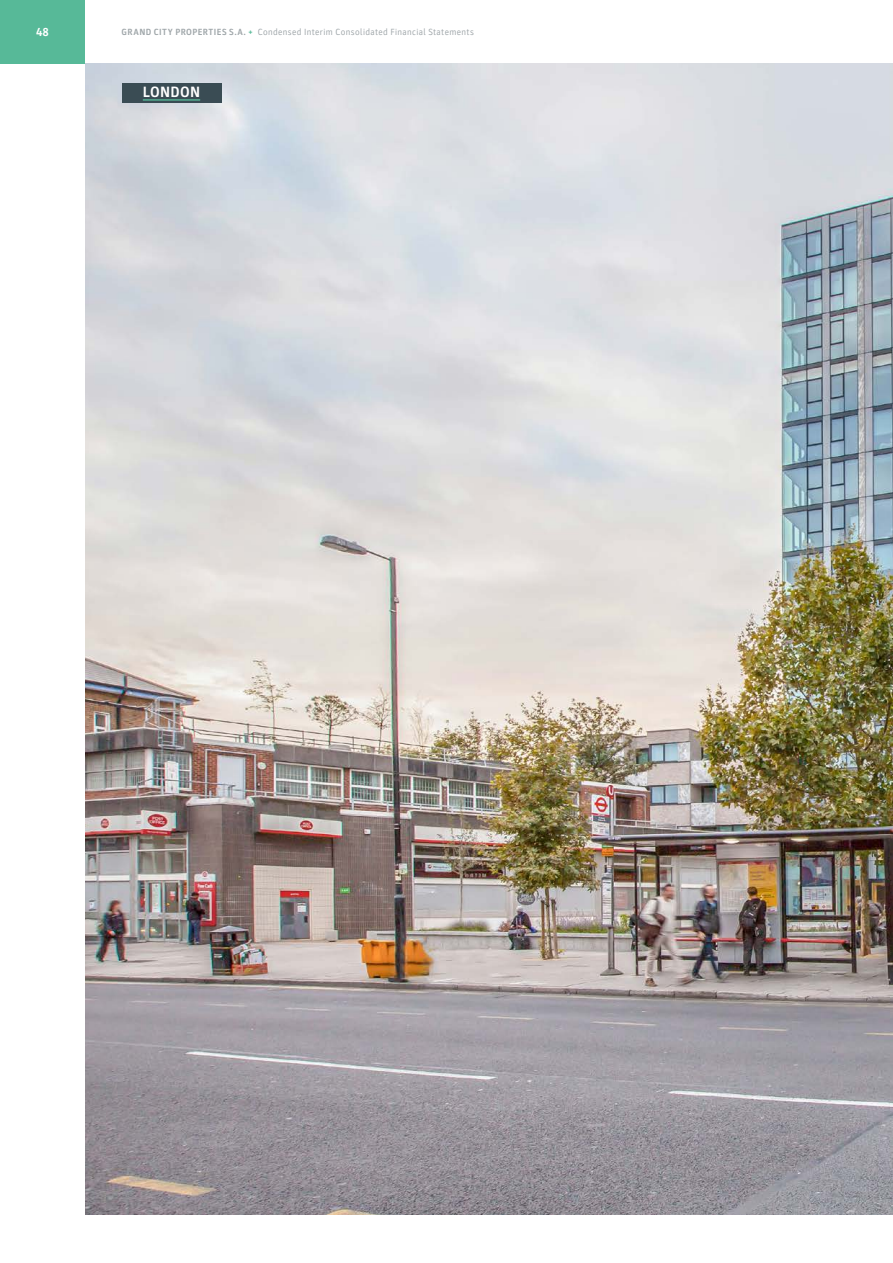
<style>
.page{position:relative;width:893px;height:1263px;background:#fff}
.page>*{position:absolute;margin:0;border:0;box-sizing:border-box;transform-origin:0 0}
.t1{font:700 15px "Parka";letter-spacing:.02em;color:#fff}
.t2{font:700 12px "Parka";color:#fff}
.t3{font:9px "Parka";letter-spacing:.045em;color:#a0a7aa}
.s1{font-weight:700}
.s2{font-weight:700;color:#57b998}
</style>
<div class="page">
<div style="left:0;top:0;width:85px;height:64px;background:#57b998"></div>
<img style="left:85px;top:64px;width:808px;height:1150px">
<div style="left:122px;top:83px;width:99px;height:20px;background:#3a4c54"></div>
<hr style="left:143px;top:99px;width:57px;height:2px;background:#57b998">
<h2 class="t2" style="left:36px;top:26px;width:15px">48</h2>
<p class="t3" style="left:122px;top:27px;width:354px"><span class="s1">GRAND CITY PROPERTIES S.A.</span> <span class="s2">+</span> Condensed Interim Consolidated Financial Statements</p>
<h1 class="t1" style="left:143px;top:84px;width:59px">LONDON</h1>
</div>
